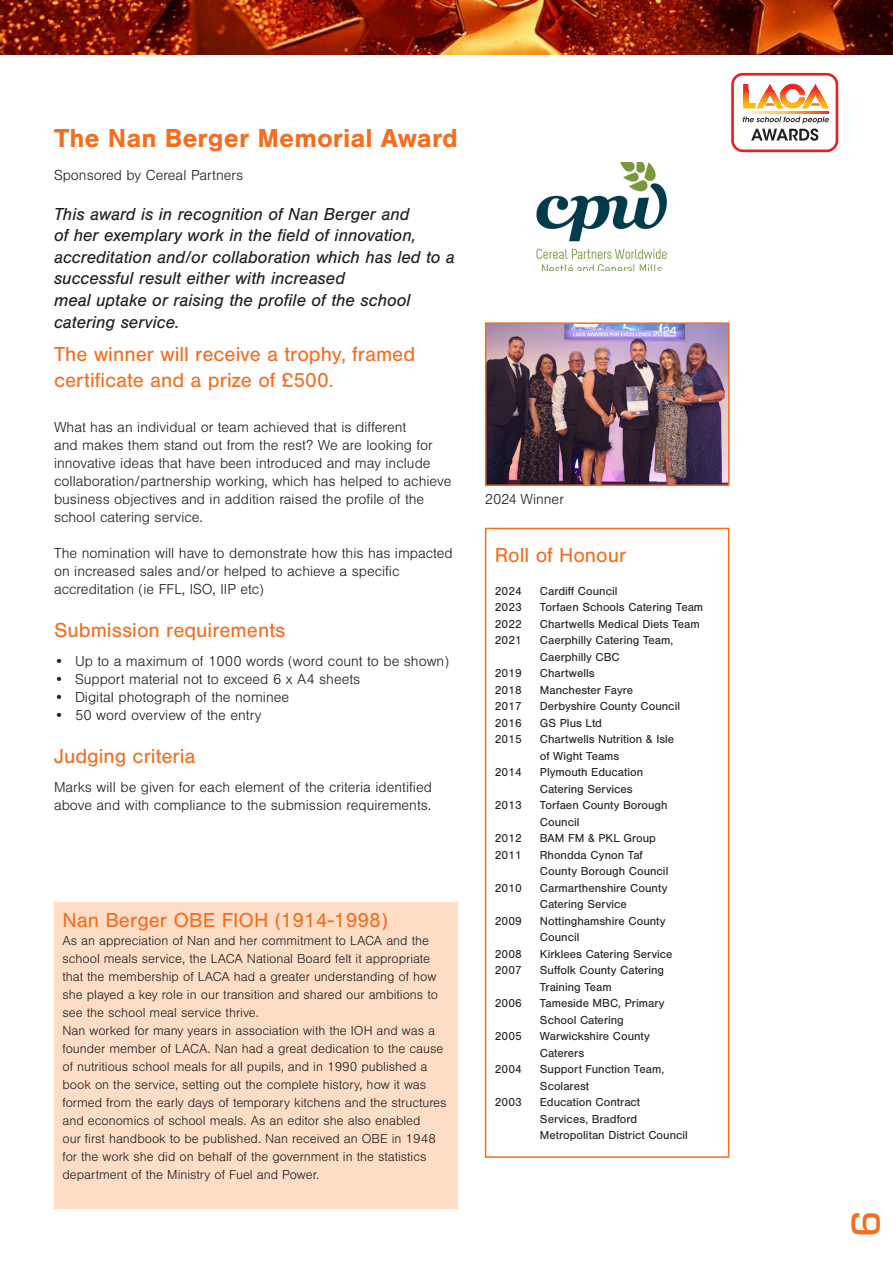
<style>
.page{position:relative;width:893px;height:1263px;background:#fff}
.page>*{position:absolute;margin:0;border:0;box-sizing:border-box;transform-origin:0 0}
.t1{font:500 42px "Eurostile";color:#f36e21}
.Headline{font:700 27px "Nimbus San";color:#f36e21}
.Subhead{font:21px/25.2px "Nimbus San";color:#f36e21}
.Bullit_point_text{font:21px "Nimbus San";color:#f36e21}
.Paragraph_Style_ITALIC{font:italic 18px/21.6px "Nimbus San";color:#231f20}
.Paragraph_Style_1{font:300 15px/18px "Nimbus San";color:#231f20}
.Bullit_point_text-2{font:300 15px "Nimbus San";color:#231f20}
.Roll_of_honour{font:300 13.5px/18px "Nimbus San";color:#231f20}
.Subhead-2{font:12px/16.5px "Nimbus San";color:#231f20}
</style>
<div class="page">
<img style="left:488px;top:325px;width:239px;height:158px">
<div style="left:485px;top:322px;width:245px;height:164px;border:2px solid #f36e21"></div>
<div style="left:54px;top:903px;width:404px;height:306px;background:#fdddc6"></div>
<div style="left:485px;top:528px;width:244px;height:630px;border:2px solid #f36e21"></div>
<div style="left:730px;top:72px;width:109px;height:81px;border:4px solid #fff;border-radius:10px"></div>
<div style="left:732px;top:74px;width:105px;height:77px;background:#fff;border-radius:10px"></div>
<div style="left:731px;top:73px;width:107px;height:79px;border:3px solid #ee1d23;border-radius:10px"></div>
<svg style="left:743px;top:112px;width:86px;height:29px"></svg>
<svg style="left:743px;top:84px;width:6px;height:6px"></svg>
<hr style="left:743px;top:104px;width:12px;height:4px;background:#fcb914">
<svg style="left:783px;top:84px;width:19px;height:6px"></svg>
<svg style="left:780px;top:106px;width:25px;height:3px"></svg>
<svg style="left:766px;top:84px;width:17px;height:6px"></svg>
<svg style="left:756px;top:106px;width:27px;height:2px"></svg>
<svg style="left:802px;top:84px;width:17px;height:6px"></svg>
<svg style="left:802px;top:106px;width:27px;height:2px"></svg>
<svg style="left:743px;top:90px;width:85px;height:16px"></svg>
<img style="left:536px;top:162px;width:131px;height:108px">
<img style="left:1px;top:0;width:892px;height:54px">
<img style="left:0;top:0;width:1px;height:54px">
<p class="Headline" style="left:54px;top:123px;width:405px">The Nan Berger Memorial Award</p>
<p class="Paragraph_Style_1" style="left:54px;top:166px;width:191px">Sponsored by Cereal Partners</p>
<p class="Paragraph_Style_ITALIC" style="left:54px;top:203px;width:402px">This award is in recognition of Nan Berger and<br>of her exemplary work in the field of innovation, accreditation and/or collaboration which has led to a successful result either with increased</p>
<p class="Paragraph_Style_ITALIC" style="left:54px;top:289px;width:358px">meal uptake or raising the profile of the school catering service.</p>
<p class="Subhead" style="left:54px;top:342px;width:363px">The winner will receive a trophy, framed certificate and a prize of £500.</p>
<p class="Paragraph_Style_1" style="left:54px;top:418px;width:399px">What has an individual or team achieved that is different<br>and makes them stand out from the rest? We are looking for innovative ideas that have been introduced and may include collaboration/partnership working, which has helped to achieve business objectives and in addition raised the profile of the school catering service.</p>
<p class="Paragraph_Style_1" style="left:54px;top:544px;width:400px">The nomination will have to demonstrate how this has impacted on increased sales and/or helped to achieve a specific accreditation (ie FFL, ISO, IIP etc)</p>
<p class="Subhead" style="left:54px;top:618px;width:233px">Submission requirements</p>
<p class="Bullit_point_text-2" style="left:54px;top:653px;width:397px">• Up to a maximum of 1000 words (word count to be shown)</p>
<p class="Bullit_point_text-2" style="left:54px;top:671px;width:308px">• Support material not to exceed 6 x A4 sheets</p>
<p class="Bullit_point_text-2" style="left:54px;top:689px;width:237px">• Digital photograph of the nominee</p>
<p class="Bullit_point_text-2" style="left:54px;top:707px;width:209px">• 50 word overview of the entry</p>
<p class="Bullit_point_text" style="left:54px;top:745px;width:143px">Judging criteria</p>
<p class="Paragraph_Style_1" style="left:54px;top:778px;width:379px">Marks will be given for each element of the criteria identified above and with compliance to the submission requirements.</p>
<p class="Subhead" style="left:63px;top:908px;width:327px">Nan Berger OBE FIOH (1914-1998)</p>
<p class="Roll_of_honour" style="left:63px;top:932px;width:377px">As an appreciation of Nan and her commitment to LACA and the school meals service, the LACA National Board felt it appropriate that the membership of LACA had a greater understanding of how she played a key role in our transition and shared our ambitions to see the school meal service thrive.</p>
<p class="Roll_of_honour" style="left:63px;top:1022px;width:386px">Nan worked for many years in association with the IOH and was a founder member of LACA. Nan had a great dedication to the cause of nutritious school meals for all pupils, and in 1990 published a book on the service, setting out the complete history, how it was formed from the early days of temporary kitchens and the structures and economics of school meals. As an editor she also enabled<br>our first handbook to be published. Nan received an OBE in 1948 for the work she did on behalf of the government in the statistics department of the Ministry of Fuel and Power.</p>
<p class="Paragraph_Style_1" style="left:485px;top:490px;width:81px">2024 Winner</p>
<p class="Subhead" style="left:495px;top:543px;width:133px">Roll of Honour</p>
<p class="Subhead-2" style="left:495px;top:583px;width:28px">2024</p>
<p class="Subhead-2" style="left:540px;top:583px;width:79px">Cardiff Council</p>
<p class="Subhead-2" style="left:495px;top:599px;width:28px">2023</p>
<p class="Subhead-2" style="left:540px;top:599px;width:165px">Torfaen Schools Catering Team</p>
<p class="Subhead-2" style="left:495px;top:616px;width:28px">2022</p>
<p class="Subhead-2" style="left:540px;top:616px;width:161px">Chartwells Medical Diets Team</p>
<p class="Subhead-2" style="left:495px;top:632px;width:28px">2021</p>
<p class="Subhead-2" style="left:540px;top:632px;width:135px">Caerphilly Catering Team,<br>Caerphilly CBC</p>
<p class="Subhead-2" style="left:495px;top:665px;width:28px">2019</p>
<p class="Subhead-2" style="left:540px;top:665px;width:56px">Chartwells</p>
<p class="Subhead-2" style="left:495px;top:682px;width:28px">2018</p>
<p class="Subhead-2" style="left:540px;top:682px;width:95px">Manchester Fayre</p>
<p class="Subhead-2" style="left:495px;top:698px;width:28px">2017</p>
<p class="Subhead-2" style="left:540px;top:698px;width:142px">Derbyshire County Council</p>
<p class="Subhead-2" style="left:495px;top:715px;width:28px">2016</p>
<p class="Subhead-2" style="left:540px;top:715px;width:64px">GS Plus Ltd</p>
<p class="Subhead-2" style="left:495px;top:731px;width:28px">2015</p>
<p class="Subhead-2" style="left:540px;top:731px;width:136px">Chartwells Nutrition &amp; Isle of Wight Teams</p>
<p class="Subhead-2" style="left:495px;top:764px;width:28px">2014</p>
<p class="Subhead-2" style="left:540px;top:764px;width:105px">Plymouth Education<br>Catering Services</p>
<p class="Subhead-2" style="left:495px;top:797px;width:28px">2013</p>
<p class="Subhead-2" style="left:540px;top:797px;width:129px">Torfaen County Borough<br>Council</p>
<p class="Subhead-2" style="left:495px;top:830px;width:28px">2012</p>
<p class="Subhead-2" style="left:540px;top:830px;width:118px">BAM FM &amp; PKL Group</p>
<p class="Subhead-2" style="left:495px;top:847px;width:28px">2011</p>
<p class="Subhead-2" style="left:540px;top:847px;width:130px">Rhondda Cynon Taf<br>County Borough Council</p>
<p class="Subhead-2" style="left:495px;top:880px;width:28px">2010</p>
<p class="Subhead-2" style="left:540px;top:880px;width:129px">Carmarthenshire County<br>Catering Service</p>
<p class="Subhead-2" style="left:495px;top:913px;width:28px">2009</p>
<p class="Subhead-2" style="left:540px;top:913px;width:127px">Nottinghamshire County<br>Council</p>
<p class="Subhead-2" style="left:495px;top:946px;width:28px">2008</p>
<p class="Subhead-2" style="left:540px;top:946px;width:134px">Kirklees Catering Service</p>
<p class="Subhead-2" style="left:495px;top:962px;width:28px">2007</p>
<p class="Subhead-2" style="left:540px;top:962px;width:126px">Suffolk County Catering<br>Training Team</p>
<p class="Subhead-2" style="left:495px;top:995px;width:28px">2006</p>
<p class="Subhead-2" style="left:540px;top:995px;width:126px">Tameside MBC, Primary<br>School Catering</p>
<p class="Subhead-2" style="left:495px;top:1028px;width:28px">2005</p>
<p class="Subhead-2" style="left:540px;top:1028px;width:112px">Warwickshire County<br>Caterers</p>
<p class="Subhead-2" style="left:495px;top:1061px;width:28px">2004</p>
<p class="Subhead-2" style="left:540px;top:1061px;width:126px">Support Function Team,<br>Scolarest</p>
<p class="Subhead-2" style="left:495px;top:1094px;width:28px">2003</p>
<p class="Subhead-2" style="left:540px;top:1094px;width:150px">Education Contract<br>Services, Bradford<br>Metropolitan District Council</p>
<p class="t1" style="left:895px;top:1211px;width:28px;rotate:90deg">9</p>
</div>
